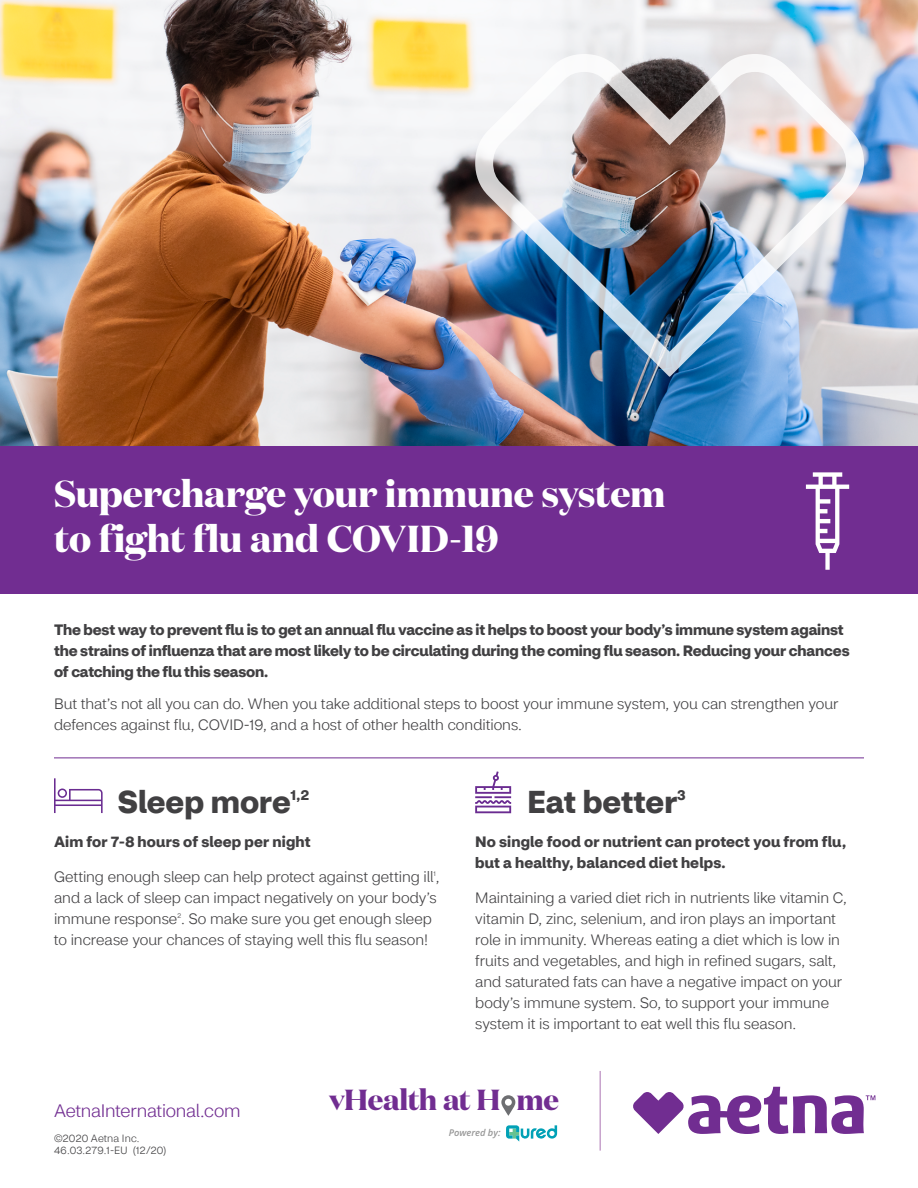
<style>
.page{position:relative;width:918px;height:1188px;background:#fff}
.page>*{position:absolute;margin:0;border:0;box-sizing:border-box;transform-origin:0 0}
.t1{font:700 37.5px/45px "Domaine Disp";letter-spacing:-.01em;color:#fff}
.t2{font:700 31.5px "CVS Health Sans";color:#414042}
.t3{font:700 28.95px "Domaine Disp";letter-spacing:-.015em;color:#712d91}
.t4{font:300 18px "CVS Health Sans";letter-spacing:-.01em;color:#712d91}
.t5{font:300 15px/21px "CVS Health Sans";letter-spacing:-.005em;color:#414042}
.t6{font:700 15px/21px "CVS Health Sans";letter-spacing:-.01em;color:#414042}
.t7{font:700 15px/21px "CVS Health Sans";letter-spacing:.01em;color:#414042}
.t8{font:700 14.1px "CVS Health Sans";color:#414042}
.t9{font:300 10.5px/12px "CVS Health Sans";letter-spacing:.015em;color:#414042}
.t10{font:italic 600 9.45px "Open Sans";letter-spacing:-.005em;color:#979797}
.t11{font:300 6.75px "CVS Health Sans";color:#414042}
</style>
<div class="page">
<svg style="left:633px;top:1087px;width:242px;height:47px"></svg>
<div style="left:0;top:446px;width:918px;height:148px;background:#712d91"></div>
<svg style="left:54px;top:778px;width:49px;height:35px"></svg>
<svg style="left:475px;top:771px;width:36px;height:42px"></svg>
<img style="left:0;top:0;width:918px;height:446px">
<img style="left:475px;top:54px;width:389px;height:323px">
<svg style="left:806px;top:472px;width:43px;height:98px"></svg>
<hr style="left:54px;top:758px;width:810px;height:1px;background:#712d91">
<hr style="left:599px;top:1071px;width:2px;height:80px;background:#c7a2cc">
<svg style="left:506px;top:1125px;width:51px;height:17px"></svg>
<svg style="left:501px;top:1095px;width:14px;height:21px"></svg>
<h1 class="t1" style="left:54px;top:471px;width:613px">Supercharge your immune system to fight flu and COVID-19</h1>
<p class="t6" style="left:54px;top:620px;width:797px">The best way to prevent flu is to get an annual flu vaccine as it helps to boost your body’s immune system against the strains of influenza that are most likely to be circulating during the coming flu season. Reducing your chances of catching the flu this season.</p>
<p class="t5" style="left:54px;top:694px;width:786px">But that’s not all you can do. When you take additional steps to boost your immune system, you can strengthen your defences against flu, COVID-19, and a host of other health conditions.</p>
<h2 class="t2" style="left:118px;top:782px;width:175px">Sleep more</h2>
<p class="t8" style="left:290px;top:786px;width:21px">1,2</p>
<p class="t7" style="left:54px;top:832px;width:258px">Aim for 7-8 hours of sleep per night</p>
<p class="t5" style="left:54px;top:866px;width:387px">Getting enough sleep can help protect against getting ill,</p>
<p class="t11" style="left:433px;top:869px;width:4px">1</p>
<p class="t5" style="left:54px;top:887px;width:384px">and a lack of sleep can impact negatively on your body’s immune response . So make sure you get enough sleep</p>
<p class="t11" style="left:177px;top:911px;width:5px">2</p>
<p class="t5" style="left:54px;top:929px;width:376px">to increase your chances of staying well this flu season!</p>
<h2 class="t2" style="left:527px;top:782px;width:152px">Eat better</h2>
<p class="t8" style="left:677px;top:786px;width:10px">3</p>
<p class="t7" style="left:475px;top:832px;width:372px">No single food or nutrient can protect you from flu, but a healthy, balanced diet helps.</p>
<p class="t5" style="left:475px;top:887px;width:373px">Maintaining a varied diet rich in nutrients like vitamin C, vitamin D, zinc, selenium, and iron plays an important role in immunity. Whereas eating a diet which is low in fruits and vegetables, and high in refined sugars, salt, and saturated fats can have a negative impact on your body’s immune system. So, to support your immune system it is important to eat well this flu season.</p>
<p class="t4" style="left:54px;top:1100px;width:188px">AetnaInternational.com</p>
<p class="t9" style="left:54px;top:1132px;width:114px">©2020 Aetna Inc.<br>46.03.279.1-EU (12/20)</p>
<h3 class="t3" style="left:329px;top:1081px;width:231px">vHealth at H me</h3>
<p class="t10" style="left:449px;top:1126px;width:53px">Powered by:</p>
</div>
